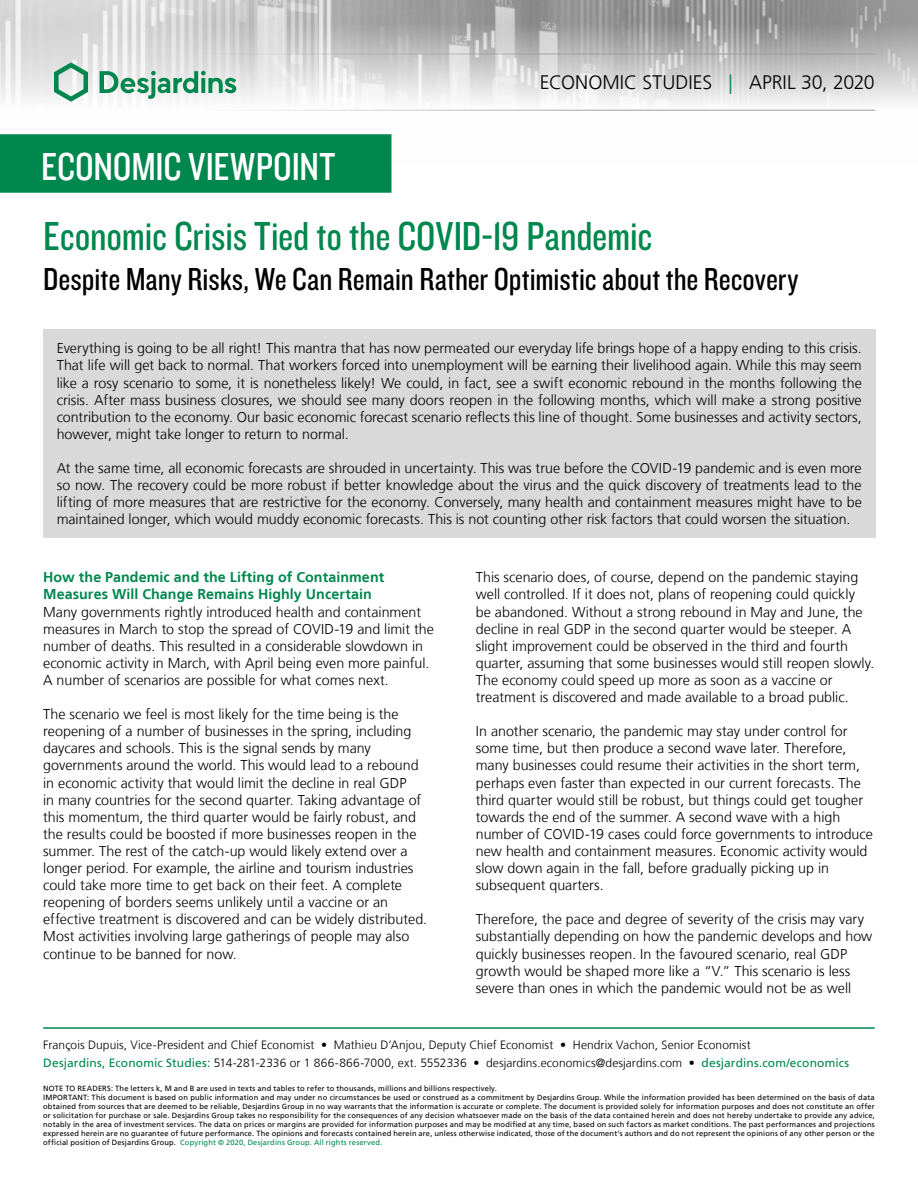
<style>
.page{position:relative;width:918px;height:1188px;background:#fff}
.page>*{position:absolute;margin:0;border:0;box-sizing:border-box;transform-origin:0 0}
.t1{font:42px "Knockout 29 Junior Ltweight";letter-spacing:-.005em;color:#00874e}
.t2{font:40.5px "Knockout 29 Junior Ltweight";letter-spacing:-.005em;color:#fff}
.t3{font:33px "Knockout 29 Junior Ltweight";color:#000}
.t4{font:300 19.5px "Frutiger LT";color:#000}
.t5{font:300 14.25px/17.1px "Frutiger LT";color:#000}
.t6{font:700 14.25px/17.1px "Frutiger LT";letter-spacing:.005em;color:#00874e}
.t7{font:300 12px/18.1px "Frutiger LT";letter-spacing:.005em;color:#000}
.t8{font:7.5px/9px "Frutiger LT";letter-spacing:.02em;color:#000}
.s1{color:#00874e}
.s2{font-weight:400;color:#00874e}
</style>
<div class="page">
<img style="left:0;top:0;width:918px;height:111px">
<hr style="left:43px;top:54px;width:832px;height:1px;background:#9d9d9c">
<hr style="left:43px;top:110px;width:832px;height:1px;background:#9d9d9c">
<svg style="left:54px;top:62px;width:34px;height:40px"></svg>
<svg style="left:100px;top:71px;width:136px;height:28px"></svg>
<div style="left:0;top:135px;width:391px;height:57px;background:#00874e"></div>
<div style="left:0;top:134px;width:392px;height:59px;border:2px solid #00874e"></div>
<hr style="left:43px;top:1027px;width:832px;height:2px;background:#00874e">
<div style="left:43px;top:329px;width:832px;height:209px;background:#d9d9d9"></div>
<h2 class="t2" style="left:41px;top:140px;width:296px">ECONOMIC VIEWPOINT</h2>
<h3 class="t4" style="left:540px;top:72px;width:336px">ECONOMIC STUDIES <span class="s1">|</span> APRIL 30, 2020</h3>
<h1 class="t1" style="left:43px;top:209px;width:611px">Economic Crisis Tied to the COVID‑19 Pandemic</h1>
<h3 class="t3" style="left:43px;top:257px;width:757px">Despite Many Risks, We Can Remain Rather Optimistic about the Recovery</h3>
<p class="t5" style="left:57px;top:340px;width:807px;text-align:justify">Everything is going to be all right! This mantra that has now permeated our everyday life brings hope of a happy ending to this crisis.<br>That life will get back to normal. That workers forced into unemployment will be earning their livelihood again. While this may seem like a rosy scenario to some, it is nonetheless likely! We could, in fact, see a swift economic rebound in the months following the crisis. After mass business closures, we should see many doors reopen in the following months, which will make a strong positive contribution to the economy. Our basic economic forecast scenario reflects this line of thought. Some businesses and activity sectors, however, might take longer to return to normal.</p>
<p class="t5" style="left:57px;top:460px;width:807px;text-align:justify">At the same time, all economic forecasts are shrouded in uncertainty. This was true before the COVID‑19 pandemic and is even more so now. The recovery could be more robust if better knowledge about the virus and the quick discovery of treatments lead to the lifting of more measures that are restrictive for the economy. Conversely, many health and containment measures might have to be maintained longer, which would muddy economic forecasts. This is not counting other risk factors that could worsen the situation.</p>
<p class="t6" style="left:43px;top:569px;width:343px">How the Pandemic and the Lifting of Containment<br>Measures Will Change Remains Highly Uncertain</p>
<p class="t5" style="left:43px;top:603px;width:392px">Many governments rightly introduced health and containment measures in March to stop the spread of COVID‑19 and limit the number of deaths. This resulted in a considerable slowdown in economic activity in March, with April being even more painful.<br>A number of scenarios are possible for what comes next.</p>
<p class="t5" style="left:43px;top:706px;width:386px">The scenario we feel is most likely for the time being is the reopening of a number of businesses in the spring, including daycares and schools. This is the signal sends by many governments around the world. This would lead to a rebound in economic activity that would limit the decline in real GDP<br>in many countries for the second quarter. Taking advantage of this momentum, the third quarter would be fairly robust, and the results could be boosted if more businesses reopen in the summer. The rest of the catch-up would likely extend over a longer period. For example, the airline and tourism industries could take more time to get back on their feet. A complete reopening of borders seems unlikely until a vaccine or an effective treatment is discovered and can be widely distributed.<br>Most activities involving large gatherings of people may also continue to be banned for now.</p>
<p class="t5" style="left:476px;top:569px;width:400px">This scenario does, of course, depend on the pandemic staying well controlled. If it does not, plans of reopening could quickly<br>be abandoned. Without a strong rebound in May and June, the decline in real GDP in the second quarter would be steeper. A slight improvement could be observed in the third and fourth quarter, assuming that some businesses would still reopen slowly.<br>The economy could speed up more as soon as a vaccine or treatment is discovered and made available to a broad public.</p>
<p class="t5" style="left:476px;top:723px;width:399px">In another scenario, the pandemic may stay under control for some time, but then produce a second wave later. Therefore, many businesses could resume their activities in the short term, perhaps even faster than expected in our current forecasts. The third quarter would still be robust, but things could get tougher towards the end of the summer. A second wave with a high number of COVID‑19 cases could force governments to introduce new health and containment measures. Economic activity would slow down again in the fall, before gradually picking up in subsequent quarters.</p>
<p class="t5" style="left:476px;top:911px;width:398px">Therefore, the pace and degree of severity of the crisis may vary substantially depending on how the pandemic develops and how quickly businesses reopen. In the favoured scenario, real GDP growth would be shaped more like a “V.” This scenario is less severe than ones in which the pandemic would not be as well</p>
<p class="t7" style="left:43px;top:1036px;width:808px">François Dupuis, Vice-President and Chief Economist • Mathieu D’Anjou, Deputy Chief Economist • Hendrix Vachon, Senior Economist<br><span class="s2">Desjardins, Economic Studies:</span> 514‑281‑2336 or 1 866‑866‑7000, ext. 5552336 • desjardins.economics@desjardins.com • <span class="s2">desjardins.com/economics</span></p>
<p class="t8" style="left:43px;top:1084px;width:833px">NOTE TO READERS: The letters k, M and B are used in texts and tables to refer to thousands, millions and billions respectively.<br>IMPORTANT: This document is based on public information and may under no circumstances be used or construed as a commitment by Desjardins Group. While the information provided has been determined on the basis of data obtained from sources that are deemed to be reliable, Desjardins Group in no way warrants that the information is accurate or complete. The document is provided solely for information purposes and does not constitute an offer or solicitation for purchase or sale. Desjardins Group takes no responsibility for the consequences of any decision whatsoever made on the basis of the data contained herein and does not hereby undertake to provide any advice, notably in the area of investment services. The data on prices or margins are provided for information purposes and may be modified at any time, based on such factors as market conditions. The past performances and projections expressed herein are no guarantee of future performance. The opinions and forecasts contained herein are, unless otherwise indicated, those of the document’s authors and do not represent the opinions of any other person or the official position of Desjardins Group. <span class="s1">Copyright © 2020, Desjardins Group. All rights reserved.</span></p>
</div>
